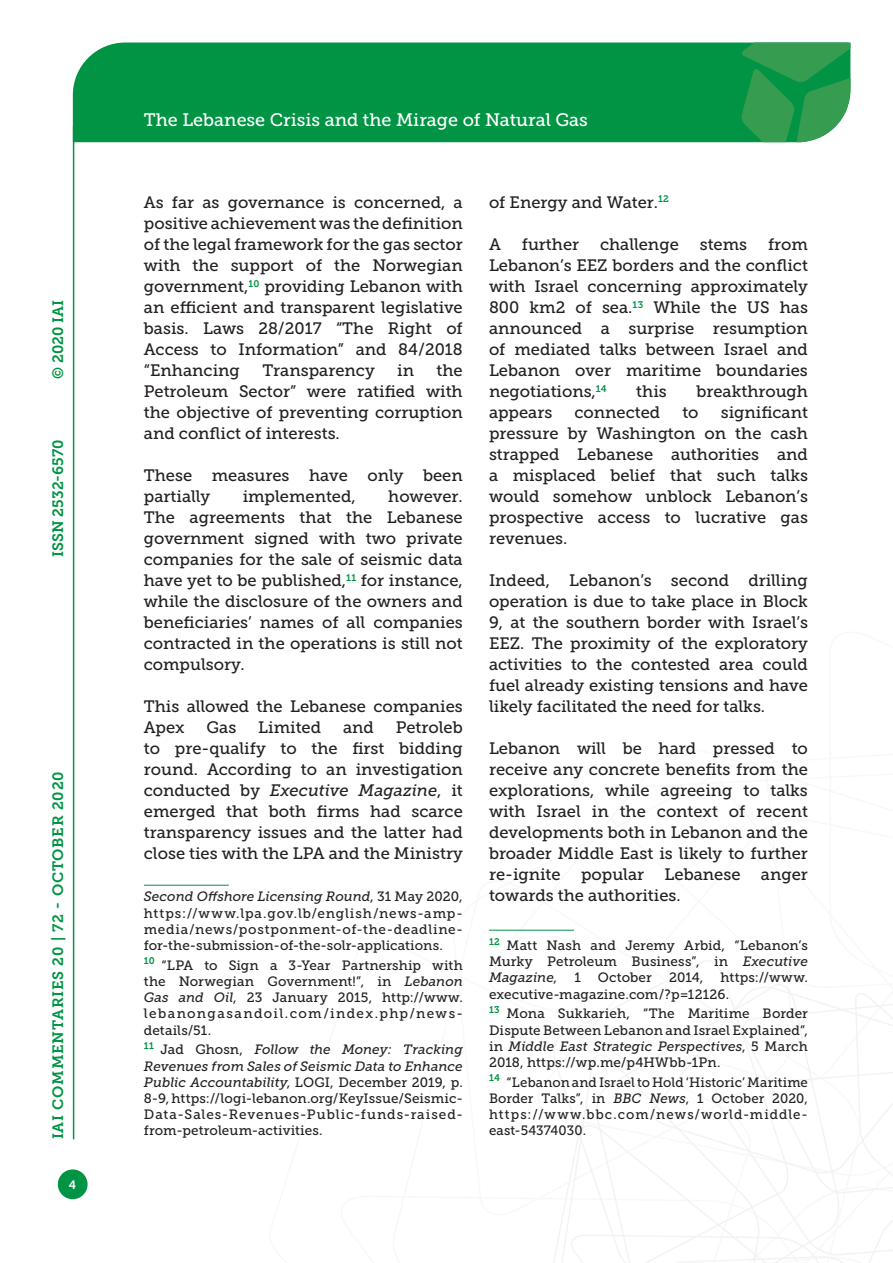
<style>
.page{position:relative;width:893px;height:1263px;background:#fff}
.page>*{position:absolute;margin:0;border:0;box-sizing:border-box;transform-origin:0 0}
.t1{font:18px "Museo Slab 500";color:#fff}
.Testo{font:16.5px/21px "Museo Slab 500";color:#231f20;text-align:justify}
.t2{font:15px "Museo Slab 700";letter-spacing:.05em;color:#009444}
.t3{font:15px "Museo Slab 700";color:#009444}
.Nota{font:13.5px/16.2px "Museo Slab 500";letter-spacing:.015em;color:#231f20;text-align:justify}
.t4{font:12px "Museo Slab 700";color:#fff}
.s1{font-style:italic}
</style>
<div class="page">
<svg style="left:553px;top:960px;width:340px;height:303px"></svg>
<div style="left:73px;top:43px;width:668px;height:99px;background:#009444"></div>
<svg style="left:741px;top:43px;width:109px;height:99px"></svg>
<div style="left:58px;top:1169px;width:30px;height:30px;background:#009444;border-radius:50%"></div>
<hr style="left:73px;top:126px;width:1px;height:1013px;background:#009444">
<hr style="left:489px;top:930px;width:85px;height:1px;background:#009444">
<hr style="left:144px;top:885px;width:85px;height:1px;background:#009444">
<p class="t2" style="left:50px;top:379px;width:80px;rotate:-90deg">© 2020 IAI</p>
<p class="t3" style="left:50px;top:557px;width:119px;rotate:-90deg">ISSN 2532-6570</p>
<p class="t2" style="left:50px;top:1139px;width:369px;rotate:-90deg">IAI COMMENTARIES 20 | 72 - OCTOBER 2020</p>
<p class="t4" style="left:69px;top:1178px;width:9px">4</p>
<p class="t1" style="left:144px;top:110px;width:446px">The Lebanese Crisis and the Mirage of Natural Gas</p>
<p class="Testo" style="left:144px;top:192px;width:320px">As far as governance is concerned, a positive achievement was the definition of the legal framework for the gas sector with the support of the Norwegian government,<sup>10</sup> providing Lebanon with an efficient and transparent legislative basis. Laws 28/2017 “The Right of Access to Information” and 84/2018 “Enhancing</p>
<p class="Testo" style="left:144px;top:360px;width:320px;text-indent:293px">the Petroleum Sector” were ratified with the objective of preventing corruption and conflict of interests.</p>
<p class="Testo" style="left:144px;top:465px;width:320px">These measures have only been partially</p>
<p class="Testo" style="left:262px;top:360px;width:114px">Transparency</p>
<p class="Testo" style="left:397px;top:360px;width:18px">in</p>
<p class="Testo" style="left:144px;top:486px;width:320px;text-indent:244px">however.<br>The agreements that the Lebanese government signed with two private companies for the sale of seismic data have yet to be published,<sup>11</sup> for instance, while the disclosure of the owners and beneficiaries’ names of all companies contracted in the operations is still not compulsory.</p>
<p class="Testo" style="left:144px;top:696px;width:320px">This allowed the Lebanese companies<br>Apex</p>
<p class="Testo" style="left:243px;top:486px;width:115px">implemented,</p>
<p class="Testo" style="left:207px;top:717px;width:31px">Gas</p>
<p class="Testo" style="left:258px;top:717px;width:64px">Limited</p>
<p class="Testo" style="left:343px;top:717px;width:32px">and</p>
<p class="Testo" style="left:144px;top:717px;width:320px;text-indent:252px">Petroleb to pre-qualify to the first bidding round. According to an investigation conducted by <span class="s1">Executive Magazine</span>, it emerged that both firms had scarce transparency issues and the latter had close ties with the LPA and the Ministry</p>
<p class="Nota" style="left:144px;top:889px;width:320px"><span class="s1">Second Offshore Licensing Round</span>, 31 May 2020, https://www.lpa.gov.lb/english/news-amp&shy;media/news/postponment-of-the-deadline&shy;for-the-submission-of-the-solr-applications.</p>
<p class="Nota" style="left:144px;top:957px;width:320px"><sup>10</sup> “LPA to Sign a 3-Year Partnership with the Norwegian Government!”, in <span class="s1">Lebanon Gas and Oil</span>, 23 January 2015, http://www. lebanongasandoil.com/index.php/news&shy;details/51.</p>
<p class="Nota" style="left:144px;top:1042px;width:320px"><sup>11</sup> Jad Ghosn, <span class="s1">Follow the Money: Tracking Revenues from Sales of Seismic Data to Enhance Public Accountability</span>, LOGI, December 2019, p.<br>8-9, https://logi-lebanon.org/KeyIssue/Seismic-Data-Sales-Revenues-Public-funds-raised&shy;from-petroleum-activities.</p>
<p class="Testo" style="left:489px;top:192px;width:181px">of Energy and Water.<sup>12</sup></p>
<p class="Testo" style="left:489px;top:234px;width:13px">A</p>
<p class="Testo" style="left:522px;top:234px;width:59px">further</p>
<p class="Testo" style="left:600px;top:234px;width:80px">challenge</p>
<p class="Testo" style="left:700px;top:234px;width:49px">stems</p>
<p class="Testo" style="left:489px;top:234px;width:320px;text-indent:279px">from Lebanon’s EEZ borders and the conflict with Israel concerning approximately 800 km2 of sea.<sup>13</sup> While the US has announced a surprise resumption of mediated talks between Israel and Lebanon over maritime boundaries negotiations,<sup>14</sup></p>
<p class="Testo" style="left:636px;top:381px;width:32px">this</p>
<p class="Testo" style="left:696px;top:381px;width:113px">breakthrough</p>
<p class="Testo" style="left:489px;top:402px;width:320px;text-indent:232px">significant pressure by Washington on the cash strapped Lebanese authorities and a misplaced belief that such talks would somehow unblock Lebanon’s prospective access to lucrative gas revenues.</p>
<p class="Testo" style="left:489px;top:570px;width:320px">Indeed, Lebanon’s second drilling operation is due to take place in Block 9, at the southern border with Israel’s EEZ. The proximity of the exploratory activities to the contested area could fuel already existing tensions and have likely facilitated the need for talks.</p>
<p class="Testo" style="left:489px;top:738px;width:320px">Lebanon will be hard pressed to receive any concrete benefits from the explorations, while agreeing to talks with Israel in the context of recent developments both in Lebanon and the broader Middle East is likely to further re-ignite popular Lebanese anger towards the authorities.</p>
<p class="Nota" style="left:489px;top:937px;width:320px"><sup>12</sup> Matt Nash and Jeremy Arbid, “Lebanon’s Murky Petroleum Business”, in <span class="s1">Executive Magazine</span>,</p>
<p class="Testo" style="left:489px;top:402px;width:65px">appears</p>
<p class="Testo" style="left:574px;top:402px;width:87px">connected</p>
<p class="Testo" style="left:682px;top:402px;width:18px">to</p>
<p class="Nota" style="left:489px;top:970px;width:320px;text-indent:232px">https://www. executive-magazine.com/?p=12126.</p>
<p class="Nota" style="left:489px;top:1006px;width:320px"><sup>13</sup> Mona Sukkarieh, “The Maritime Border Dispute Between Lebanon and Israel Explained”, in <span class="s1">Middle East Strategic Perspectives</span>, 5 March 2018, https://wp.me/p4HWbb-1Pn.</p>
<p class="Nota" style="left:489px;top:1074px;width:320px"><sup>14</sup> “Lebanon and Israel to Hold ‘Historic’ Maritime Border Talks”, in <span class="s1">BBC News</span>, 1 October 2020, https://www.bbc.com/news/world-middle&shy;east-54374030.</p>
<p class="Nota" style="left:574px;top:970px;width:8px">1</p>
<p class="Nota" style="left:598px;top:970px;width:55px">October</p>
<p class="Nota" style="left:669px;top:970px;width:36px">2014,</p>
</div>
